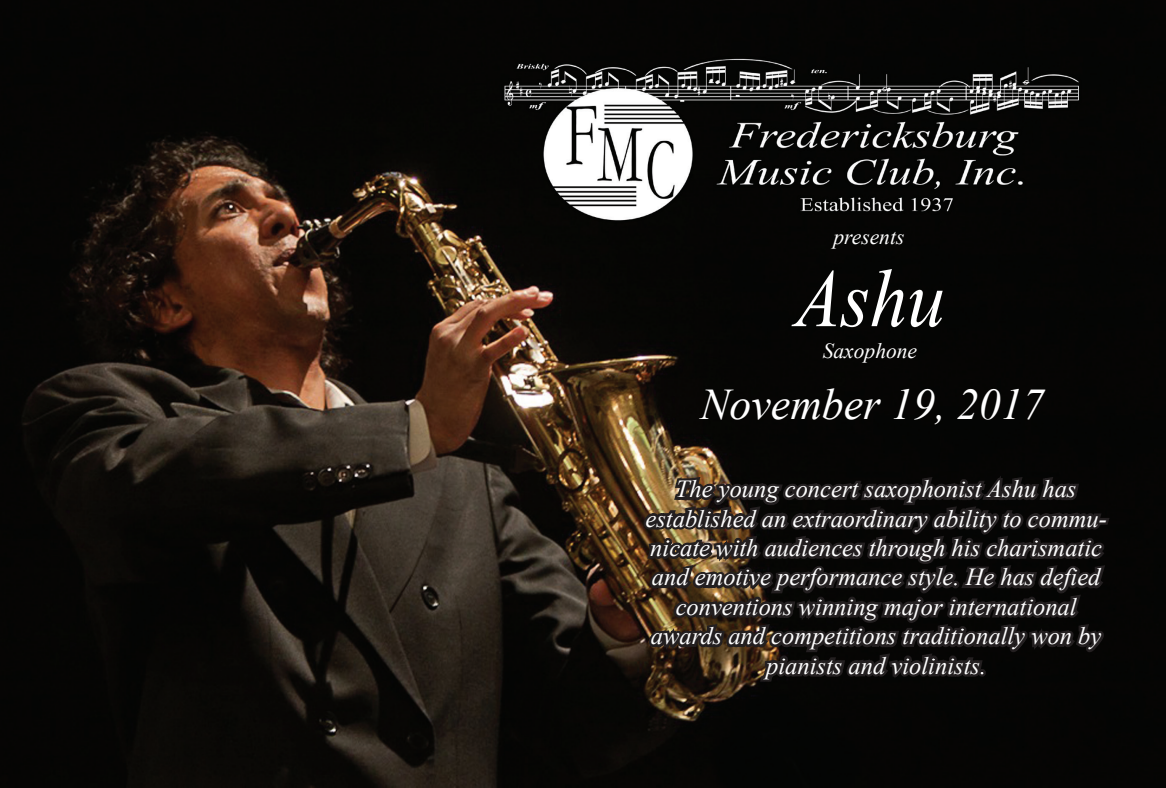
<style>
.page{position:relative;width:1166px;height:788px;background:#fff}
.page>*{position:absolute;margin:0;border:0;box-sizing:border-box;transform-origin:0 0}
.t1{font:italic 82.25px "Times New Roman";color:#fff;scale:.91 1}
.t2{font:italic 43.75px "Times New Roman";color:#fff}
.t3{font:italic 24.5px/29.4px "Times New Roman";color:#fff;text-align:center}
.t4{font:italic 21.53px "Times New Roman";color:#fff}
</style>
<div class="page">
<img style="left:0;top:0;width:1166px;height:787px">
<svg style="left:639px;top:453px;width:473px;height:246px;background:#1f1a15"></svg>
<img style="left:490px;top:52px;width:603px;height:175px">
<p class="t4" style="left:833px;top:222px;width:72px">presents</p>
<h1 class="t1" style="left:795px;top:242px;width:166px">Ashu</h1>
<p class="t4" style="left:822px;top:335px;width:96px">Saxophone</p>
<h2 class="t2" style="left:700px;top:374px;width:345px">November 19, 2017</h2>
<p class="t3" style="left:645px;top:473px;width:463px">The young concert saxophonist Ashu has established an extraordinary ability to commu&shy;nicate with audiences through his charismatic and emotive performance style. He has defied conventions winning major international awards and competitions traditionally won by pianists and violinists.</p>
</div>
